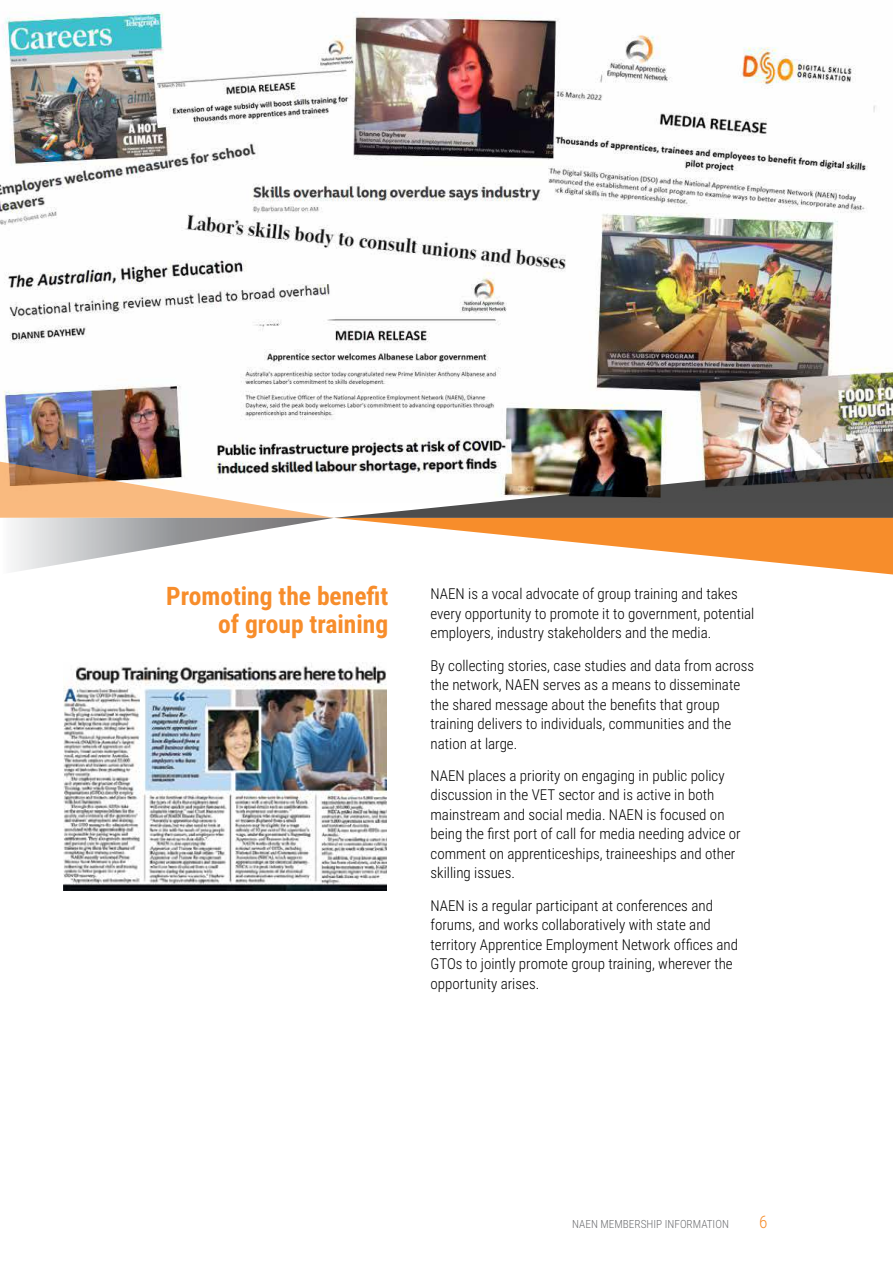
<style>
.page{position:relative;width:893px;height:1263px;background:#fff}
.page>*{position:absolute;margin:0;border:0;box-sizing:border-box;transform-origin:0 0}
.t1{font:700 25.5px/28.5px "Roboto Condensed";color:#f78d2b;text-align:right}
.t2{font:300 17.25px "Roboto Condensed";color:#f78d2b}
.t3{font:300 15px/19.5px "Roboto Condensed";color:#000}
.t4{font:300 11.25px "Roboto Condensed";color:#6d6e71}
</style>
<div class="page">
<img style="left:64px;top:662px;width:323px;height:229px">
<img style="left:0;top:11px;width:893px;height:450px">
<svg style="left:0;top:461px;width:893px;height:113px"></svg>
<h1 class="t1" style="left:166px;top:581px;width:224px">Promoting the benefit of group training</h1>
<p class="t3" style="left:431px;top:584px;width:325px">NAEN is a vocal advocate of group training and takes every opportunity to promote it to government, potential employers, industry stakeholders and the media.</p>
<p class="t3" style="left:431px;top:655px;width:325px">By collecting stories, case studies and data from across the network, NAEN serves as a means to disseminate the shared message about the benefits that group training delivers to individuals, communities and the nation at large.</p>
<p class="t3" style="left:431px;top:765px;width:312px">NAEN places a priority on engaging in public policy discussion in the VET sector and is active in both mainstream and social media. NAEN is focused on being the first port of call for media needing advice or comment on apprenticeships, traineeships and other skilling issues.</p>
<p class="t3" style="left:431px;top:895px;width:309px">NAEN is a regular participant at conferences and forums, and works collaboratively with state and territory Apprentice Employment Network offices and GTOs to jointly promote group training, wherever the opportunity arises.</p>
<p class="t4" style="left:572px;top:1216px;width:158px">NAEN MEMBERSHIP INFORMATION</p>
<p class="t2" style="left:759px;top:1210px;width:10px">6</p>
</div>
